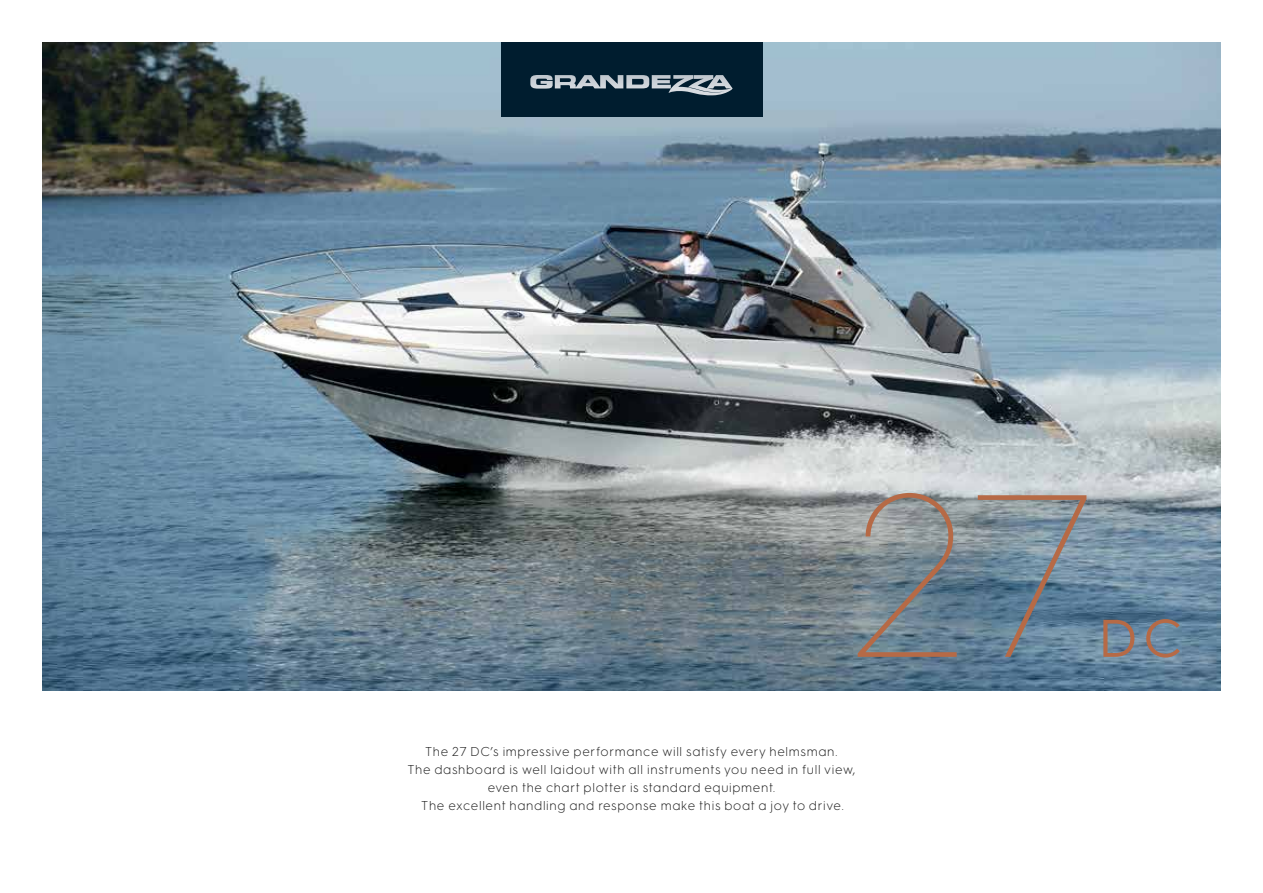
<style>
.page{position:relative;width:1263px;height:893px;background:#fff}
.page>*{position:absolute;margin:0;border:0;box-sizing:border-box;transform-origin:0 0}
.t1{font:100 231.75px "Hurme Geometric Sans 3";color:#b66a46}
.t2{font:53.25px "Hurme Geometric Sans 3";color:#b66a46}
.t3{font:300 12.9px/18px "Hurme Geometric Sans 3";letter-spacing:.05em;color:#212121;text-align:center}
</style>
<div class="page">
<img style="left:43px;top:43px;width:1177px;height:647px">
<div style="left:501px;top:43px;width:261px;height:74px;background:#001d2f"></div>
<svg style="left:530px;top:75px;width:203px;height:21px"></svg>
<h1 class="t1" style="left:849px;top:425px;width:249px">27</h1>
<h2 class="t2" style="left:1098px;top:601px;width:86px">DC</h2>
<p class="t3" style="left:407px;top:742px;width:450px">The 27 DC’s impressive performance will satisfy every helmsman.<br>The dashboard is well laidout with all instruments you need in full view, even the chart plotter is standard equipment.<br>The excellent handling and response make this boat a joy to drive.</p>
</div>
